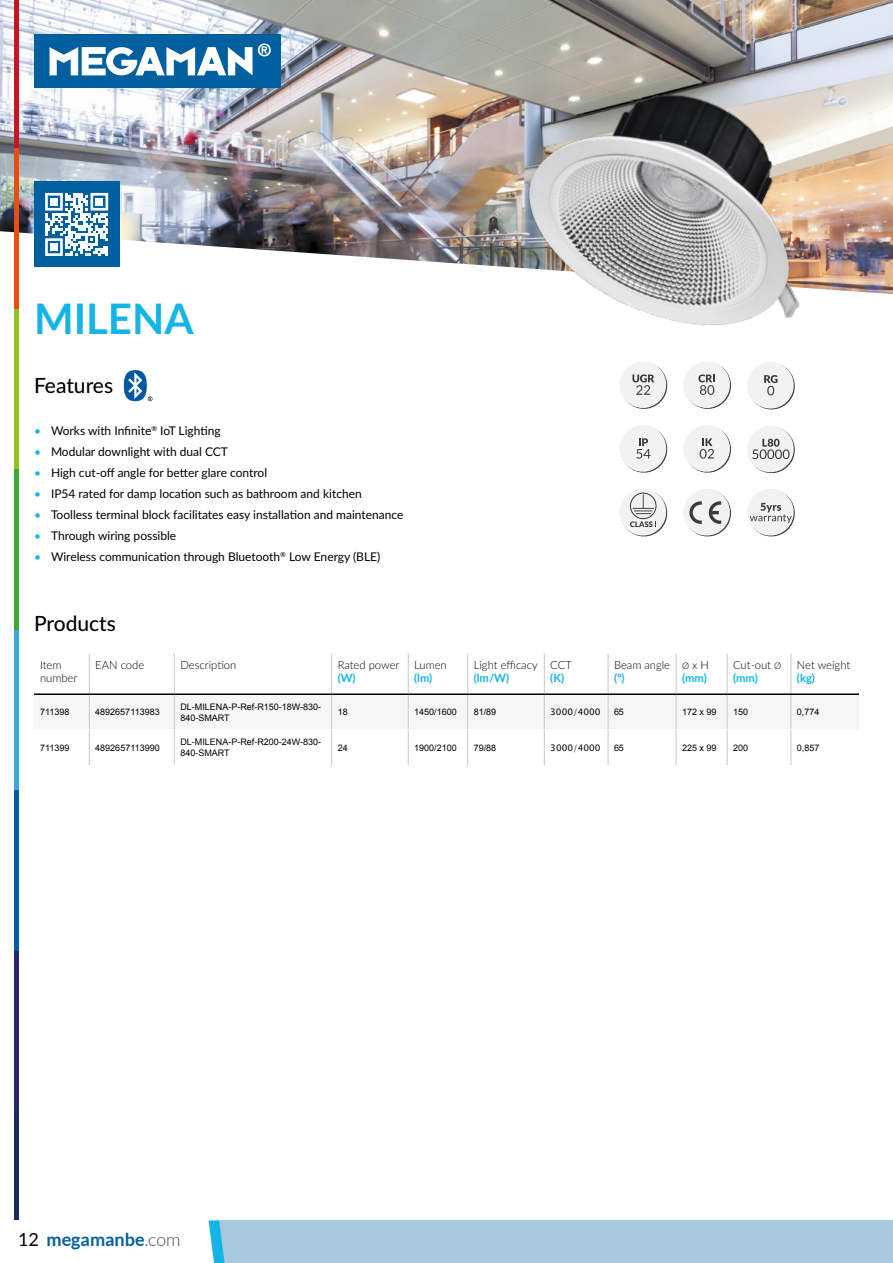
<style>
.page{position:relative;width:893px;height:1263px;background:#fff}
.page>*{position:absolute;margin:0;border:0;box-sizing:border-box;transform-origin:0 0}
.t1{font:700 42px "Lato";color:#15b4e7}
.t2{font:500 21px "Lato";color:#000}
.t3{font:700 18px "Lato";color:#005f9f}
.t4{font:12px "Lato";color:#000}
.t5{font:300 11.25px/13.5px "Lato";color:#000}
.t6{font:700 11.25px/13.5px "Lato";color:#15b4e7}
.t7{font:9px/10.8px "Arial";color:#000}
.t8{font:9px "Lucida Sans Unicode";color:#000}
.s1{color:#15b4e7}
.s2{font-weight:300;font-size:9px;color:#000}
.s3{font-weight:300;color:#000}
.s4{font-size:9px}
.s5{font-weight:700;color:#15b4e7}
.s6{font-weight:400;color:#000}
.s7{font-weight:300;color:#4a4949}
</style>
<div class="page">
<img style="left:0;top:0;width:893px;height:294px">
<div style="left:88px;top:695px;width:703px;height:34px;background:#f6f6f6"></div>
<hr style="left:89px;top:654px;width:1px;height:39px;background:#c6c6c6">
<hr style="left:174px;top:654px;width:1px;height:39px;background:#c6c6c6">
<hr style="left:331px;top:654px;width:1px;height:39px;background:#c6c6c6">
<hr style="left:408px;top:654px;width:1px;height:39px;background:#c6c6c6">
<hr style="left:467px;top:654px;width:1px;height:39px;background:#c6c6c6">
<hr style="left:544px;top:654px;width:1px;height:39px;background:#c6c6c6">
<hr style="left:608px;top:654px;width:1px;height:39px;background:#c6c6c6">
<hr style="left:727px;top:654px;width:1px;height:39px;background:#c6c6c6">
<hr style="left:791px;top:654px;width:1px;height:39px;background:#c6c6c6">
<hr style="left:89px;top:695px;width:1px;height:34px;background:#c6c6c6">
<hr style="left:174px;top:695px;width:1px;height:34px;background:#c6c6c6">
<hr style="left:331px;top:695px;width:1px;height:34px;background:#c6c6c6">
<hr style="left:408px;top:695px;width:1px;height:34px;background:#c6c6c6">
<hr style="left:467px;top:695px;width:1px;height:34px;background:#c6c6c6">
<hr style="left:544px;top:695px;width:1px;height:34px;background:#c6c6c6">
<hr style="left:608px;top:695px;width:1px;height:34px;background:#c6c6c6">
<hr style="left:676px;top:695px;width:1px;height:34px;background:#c6c6c6">
<hr style="left:727px;top:695px;width:1px;height:34px;background:#c6c6c6">
<hr style="left:791px;top:695px;width:1px;height:34px;background:#c6c6c6">
<hr style="left:89px;top:730px;width:1px;height:35px;background:#c6c6c6">
<hr style="left:174px;top:730px;width:1px;height:35px;background:#c6c6c6">
<hr style="left:331px;top:730px;width:1px;height:35px;background:#c6c6c6">
<hr style="left:408px;top:730px;width:1px;height:35px;background:#c6c6c6">
<hr style="left:467px;top:730px;width:1px;height:35px;background:#c6c6c6">
<hr style="left:544px;top:730px;width:1px;height:35px;background:#c6c6c6">
<hr style="left:608px;top:730px;width:1px;height:35px;background:#c6c6c6">
<hr style="left:676px;top:730px;width:1px;height:35px;background:#c6c6c6">
<hr style="left:727px;top:730px;width:1px;height:35px;background:#c6c6c6">
<hr style="left:791px;top:730px;width:1px;height:35px;background:#c6c6c6">
<hr style="left:34px;top:693px;width:55px;height:2px;background:#000">
<hr style="left:89px;top:693px;width:85px;height:2px;background:#000">
<hr style="left:174px;top:693px;width:158px;height:2px;background:#000">
<hr style="left:332px;top:693px;width:76px;height:2px;background:#000">
<hr style="left:408px;top:693px;width:60px;height:2px;background:#000">
<hr style="left:468px;top:693px;width:76px;height:2px;background:#000">
<hr style="left:544px;top:693px;width:64px;height:2px;background:#000">
<hr style="left:608px;top:693px;width:68px;height:2px;background:#000">
<hr style="left:676px;top:693px;width:51px;height:2px;background:#000">
<hr style="left:727px;top:693px;width:64px;height:2px;background:#000">
<hr style="left:791px;top:693px;width:68px;height:2px;background:#000">
<hr style="left:676px;top:654px;width:1px;height:39px;background:#c6c6c6">
<svg style="left:620px;top:362px;width:47px;height:47px"></svg>
<svg style="left:684px;top:362px;width:47px;height:47px"></svg>
<svg style="left:620px;top:426px;width:47px;height:47px"></svg>
<svg style="left:684px;top:426px;width:47px;height:47px"></svg>
<svg style="left:620px;top:489px;width:47px;height:48px"></svg>
<svg style="left:747px;top:426px;width:48px;height:47px"></svg>
<svg style="left:747px;top:489px;width:48px;height:48px"></svg>
<svg style="left:684px;top:489px;width:47px;height:48px"></svg>
<hr style="left:14px;top:0;width:4px;height:152px;background:#c61624">
<hr style="left:14px;top:148px;width:4px;height:165px;background:#e94e0f">
<hr style="left:14px;top:309px;width:4px;height:165px;background:#95c11f">
<hr style="left:14px;top:469px;width:4px;height:165px;background:#3aaa35">
<hr style="left:14px;top:630px;width:4px;height:165px;background:#36a9e1">
<hr style="left:14px;top:791px;width:4px;height:164px;background:#005da9">
<hr style="left:14px;top:951px;width:4px;height:165px;background:#272774">
<hr style="left:14px;top:1112px;width:4px;height:108px;background:#122e5c">
<img style="left:524px;top:81px;width:294px;height:245px">
<div style="left:34px;top:182px;width:85px;height:85px;background:#00609f"></div>
<svg style="left:45px;top:193px;width:63px;height:63px"></svg>
<div style="left:50px;top:198px;width:8px;height:8px;background:#fff"></div>
<div style="left:96px;top:198px;width:7px;height:8px;background:#fff"></div>
<div style="left:50px;top:243px;width:8px;height:8px;background:#fff"></div>
<svg style="left:747px;top:362px;width:48px;height:48px"></svg>
<svg style="left:124px;top:370px;width:28px;height:31px"></svg>
<div style="left:209px;top:1220px;width:684px;height:43px;background:#a7c7dd"></div>
<div style="left:34px;top:34px;width:247px;height:53px;background:#00609f"></div>
<svg style="left:50px;top:43px;width:221px;height:32px"></svg>
<h1 class="t1" style="left:34px;top:288px;width:161px">MILENA</h1>
<h2 class="t2" style="left:34px;top:370px;width:81px">Features</h2>
<p class="t4" style="left:34px;top:422px;width:188px"><span class="s1">•</span> Works with Infinite<sup>®</sup> IoT Lighting</p>
<p class="t4" style="left:34px;top:443px;width:195px"><span class="s1">•</span> Modular downlight with dual CCT</p>
<p class="t4" style="left:34px;top:464px;width:235px"><span class="s1">•</span> High cut-off angle for better glare control</p>
<p class="t4" style="left:34px;top:485px;width:329px"><span class="s1">•</span> IP54 rated for damp location such as bathroom and kitchen</p>
<p class="t4" style="left:34px;top:506px;width:371px"><span class="s1">•</span> Toolless terminal block facilitates easy installation and maintenance</p>
<p class="t4" style="left:34px;top:527px;width:144px"><span class="s1">•</span> Through wiring possible</p>
<p class="t4" style="left:34px;top:548px;width:348px"><span class="s1">•</span> Wireless communication through Bluetooth<sup>®</sup> Low Energy (BLE)</p>
<h2 class="t2" style="left:34px;top:608px;width:83px">Products</h2>
<p class="t5" style="left:40px;top:658px;width:39px">Item number</p>
<p class="t5" style="left:95px;top:658px;width:50px">EAN code</p>
<p class="t5" style="left:180px;top:658px;width:58px">Description</p>
<p class="t5" style="left:338px;top:658px;width:63px">Rated power</p>
<p class="t6" style="left:338px;top:671px;width:19px">(W)</p>
<p class="t5" style="left:414px;top:658px;width:34px">Lumen</p>
<p class="t6" style="left:414px;top:671px;width:20px">(lm)</p>
<p class="t5" style="left:474px;top:658px;width:65px">Light efficacy</p>
<p class="t6" style="left:474px;top:671px;width:37px">(lm/W)</p>
<p class="t5" style="left:550px;top:658px;width:23px">CCT</p>
<p class="t6" style="left:550px;top:671px;width:15px">(K)</p>
<p class="t5" style="left:614px;top:658px;width:58px">Beam angle</p>
<p class="t6" style="left:614px;top:671px;width:12px">(º)</p>
<p class="t6" style="left:682px;top:657px;width:28px"><span class="s2">Ø</span> <span class="s3">x H </span>(mm)</p>
<p class="t5" style="left:733px;top:658px;width:50px">Cut-out <span class="s4">Ø </span><span class="s5">(mm)</span></p>
<p class="t5" style="left:797px;top:658px;width:55px">Net weight</p>
<p class="t6" style="left:797px;top:671px;width:20px">(kg)</p>
<p class="t7" style="left:40px;top:707px;width:31px">711398</p>
<p class="t7" style="left:95px;top:707px;width:66px">4892657113983</p>
<p class="t7" style="left:180px;top:701px;width:142px">DL-MILENA-P-Ref-R150-18W-830-<br>840-SMART</p>
<p class="t7" style="left:338px;top:707px;width:12px">18</p>
<p class="t7" style="left:414px;top:707px;width:44px">1450/1600</p>
<p class="t7" style="left:474px;top:707px;width:24px">81/89</p>
<p class="t8" style="left:550px;top:705px;width:52px">3000/4000</p>
<p class="t7" style="left:614px;top:707px;width:11px">65</p>
<p class="t7" style="left:682px;top:707px;width:36px">172 x 99</p>
<p class="t7" style="left:733px;top:707px;width:17px">150</p>
<p class="t7" style="left:797px;top:707px;width:24px">0,774</p>
<p class="t7" style="left:40px;top:742px;width:31px">711399</p>
<p class="t7" style="left:95px;top:742px;width:66px">4892657113990</p>
<p class="t7" style="left:180px;top:737px;width:142px">DL-MILENA-P-Ref-R200-24W-830-<br>840-SMART</p>
<p class="t7" style="left:338px;top:742px;width:12px">24</p>
<p class="t7" style="left:414px;top:742px;width:44px">1900/2100</p>
<p class="t7" style="left:474px;top:742px;width:24px">79/88</p>
<p class="t8" style="left:550px;top:740px;width:52px">3000/4000</p>
<p class="t7" style="left:614px;top:742px;width:11px">65</p>
<p class="t7" style="left:682px;top:742px;width:36px">225 x 99</p>
<p class="t7" style="left:733px;top:742px;width:17px">200</p>
<p class="t7" style="left:797px;top:742px;width:24px">0,857</p>
<h3 class="t3" style="left:18px;top:1229px;width:164px"><span class="s6">12</span> megamanbe<span class="s7">.com</span></h3>
</div>
